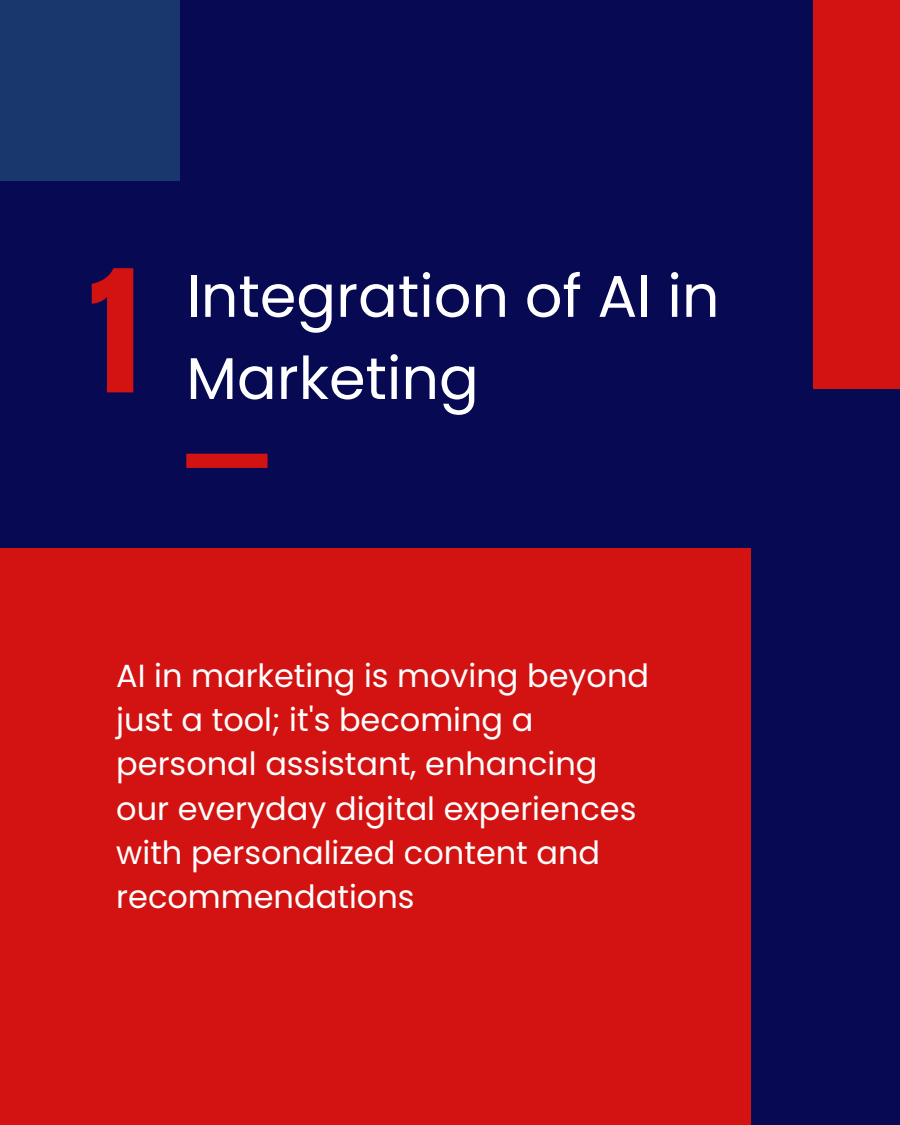
<style>
.page{position:relative;width:900px;height:1125px;background:#070a52}
.page>*{position:absolute;margin:0;border:0;box-sizing:border-box;transform-origin:0 0}
.t1{font:144.4px "Anton";color:#d21312}
.t2{font:58.9px/82.1px "Poppins";color:#fff}
.t3{font:32px/44.2px "Poppins";color:#fff}
</style>
<div class="page">
<div style="left:0;top:548px;width:750px;height:577px;background:#d21312"></div>
<div style="left:0;top:0;width:179px;height:180px;background:#19376d"></div>
<div style="left:813px;top:0;width:87px;height:389px;background:#d21312"></div>
<div style="left:186px;top:454px;width:82px;height:14px;background:#d21312"></div>
<p class="t1" style="left:90px;top:228px;width:49px">1</p>
<p class="t2" style="left:186px;top:255px;width:535px">Integration of AI in<br>Marketing</p>
<p class="t3" style="left:116px;top:654px;width:534px">AI in marketing is moving beyond just a tool; it's becoming a personal assistant, enhancing our everyday digital experiences with personalized content and recommendations</p>
</div>
